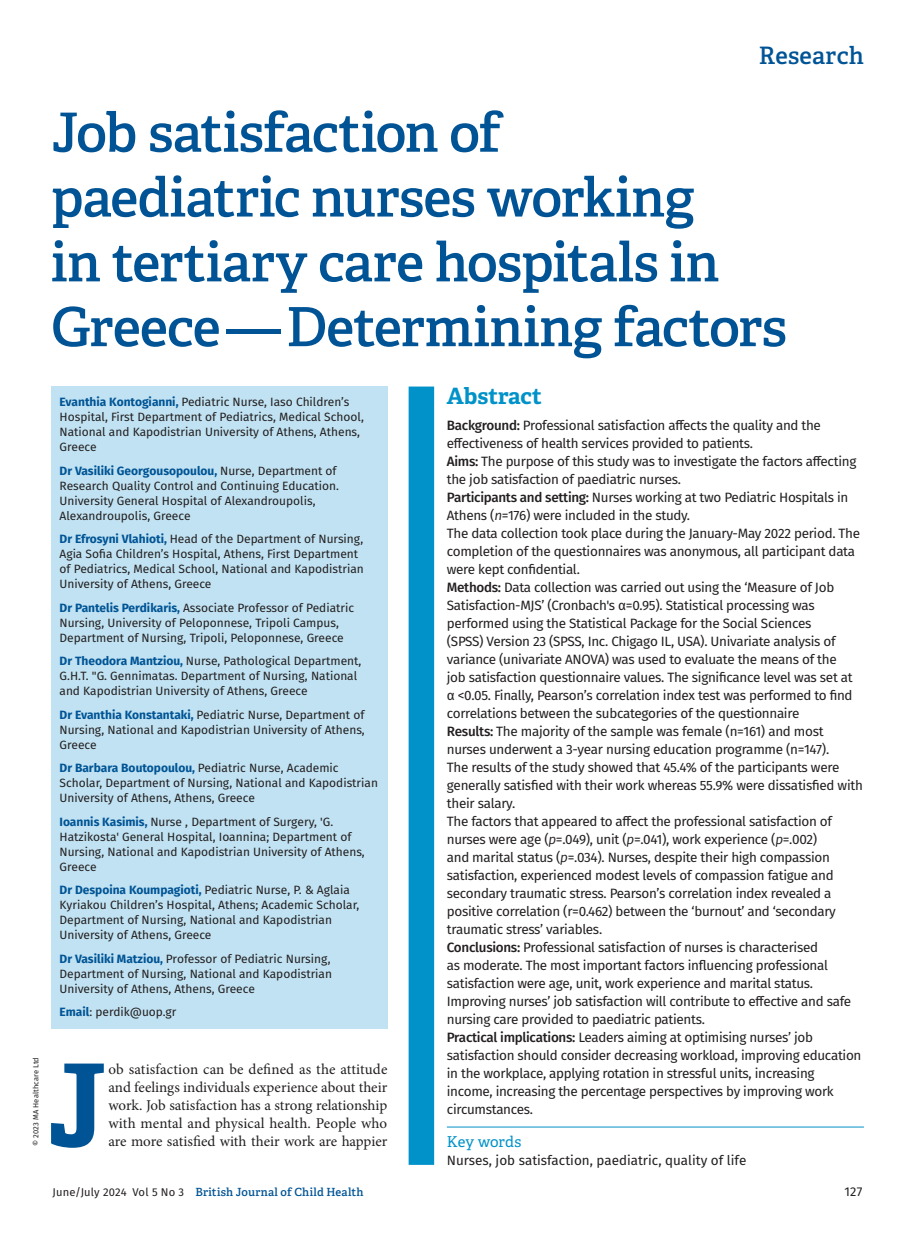
<style>
.page{position:relative;width:915px;height:1242px;background:#fff}
.page>*{position:absolute;margin:0;border:0;box-sizing:border-box;transform-origin:0 0}
.CHHE_body_1st{font:700 114.45px "Adelle";color:#005495}
.CHHE_title_60{font:600 54px/64.8px "Adelle";letter-spacing:-.02em;color:#005495}
.t1{font:600 24px "Adelle";letter-spacing:.01em;color:#005495}
.CHHE_abstract_head{font:700 22.5px "Adelle";letter-spacing:-.005em;color:#0092c8}
.CHHE_body_1st-2{font:15px/18px "Minion Pro";letter-spacing:-.005em;color:#231f20;text-align:justify}
.CHHE_keywords_head{font:15px "Adelle";color:#0092c8}
.CHHE_abstract_text{font:13.5px/18px "Fira Sans";letter-spacing:-.02em;color:#231f20}
.CHHE_abstract_text-2{font:13.5px "Fira Sans";color:#231f20}
.t2{font:12.75px "Fira Sans";color:#231f20}
.CHHE_author_details{font:12px/15px "Fira Sans";color:#231f20}
.t3{font:600 11.25px "Adelle";letter-spacing:.02em;color:#005495}
.t4{font:7.5px "Fira Sans";letter-spacing:.005em;color:#231f20}
.s1{font-weight:700;color:#005495}
.s2{font-weight:500}
.s3{font-style:italic}
.s4{font-family:"Fira Sans";font-weight:400;color:#231f20}
</style>
<div class="page">
<div style="left:408px;top:386px;width:26px;height:778px;background:#0092c8"></div>
<hr style="left:446px;top:1126px;width:417px;height:1px;background:#0092c8">
<div style="left:51px;top:386px;width:336px;height:643px;background:#c0e2f2"></div>
<h3 class="t1" style="left:758px;top:40px;width:106px">Research</h3>
<p class="t4" style="left:30px;top:1146px;width:91px;rotate:-90deg">© 2023 MA Healthcare Ltd</p>
<p class="CHHE_title_60" style="left:51px;top:101px;width:737px">Job satisfaction of<br>paediatric nurses working<br>in tertiary care hospitals in<br>Greece — Determining factors</p>
<p class="CHHE_author_details" style="left:59px;top:394px;width:306px"><span class="s1">Evanthia Kontogianni,</span> Pediatric Nurse, Iaso Children’s Hospital, First Department of Pediatrics, Medical School, National and Kapodistrian University of Athens, Athens, Greece</p>
<p class="CHHE_author_details" style="left:59px;top:462px;width:281px"><span class="s1">Dr Vasiliki Georgousopoulou,</span> Nurse, Department of Research Quality Control and Continuing Education.<br>University General Hospital of Alexandroupolis, Alexandroupolis, Greece</p>
<p class="CHHE_author_details" style="left:59px;top:531px;width:305px"><span class="s1">Dr Efrosyni Vlahioti,</span> Head of the Department of Nursing, Agia Sofia Children’s Hospital, Athens, First Department of Pediatrics, Medical School, National and Kapodistrian University of Athens, Greece</p>
<p class="CHHE_author_details" style="left:59px;top:599px;width:296px"><span class="s1">Dr Pantelis Perdikaris,</span> Associate Professor of Pediatric<br>Nursing, University of Peloponnese, Tripoli Campus,<br>Department of Nursing, Tripoli, Peloponnese, Greece</p>
<p class="CHHE_author_details" style="left:59px;top:653px;width:303px"><span class="s1">Dr Theodora Mantziou,</span> Nurse, Pathological Department,<br>G.H.T. "G. Gennimatas. Department of Nursing, National and Kapodistrian University of Athens, Greece</p>
<p class="CHHE_author_details" style="left:59px;top:706px;width:307px;text-align:justify"><span class="s1">Dr Evanthia Konstantaki,</span> Pediatric Nurse, Department of Nursing, National and Kapodistrian University of Athens, Greece</p>
<p class="CHHE_author_details" style="left:59px;top:760px;width:320px"><span class="s1">Dr Barbara Boutopoulou,</span> Pediatric Nurse, Academic<br>Scholar, Department of Nursing, National and Kapodistrian<br>University of Athens, Athens, Greece</p>
<p class="CHHE_author_details" style="left:59px;top:813px;width:307px"><span class="s1">Ioannis Kasimis,</span> Nurse , Department of Surgery, 'G.<br>Hatzikosta' General Hospital, Ioannina; Department of Nursing, National and Kapodistrian University of Athens, Greece</p>
<p class="CHHE_author_details" style="left:59px;top:882px;width:301px"><span class="s1">Dr Despoina Koumpagioti,</span> Pediatric Nurse, P. &amp; Aglaia Kyriakou Children’s Hospital, Athens; Academic Scholar, Department of Nursing, National and Kapodistrian University of Athens, Greece</p>
<p class="CHHE_author_details" style="left:59px;top:950px;width:274px;text-align:justify"><span class="s1">Dr Vasiliki Matziou,</span> Professor of Pediatric Nursing, Department of Nursing, National and Kapodistrian University of Athens, Athens, Greece</p>
<p class="CHHE_author_details" style="left:59px;top:1004px;width:118px"><span class="s1">Email</span>: perdik@uop.gr</p>
<p class="CHHE_abstract_head" style="left:446px;top:381px;width:97px">Abstract</p>
<p class="CHHE_abstract_text" style="left:446px;top:416px;width:375px"><span class="s2">Background:</span> Professional satisfaction affects the quality and the effectiveness of health services provided to patients.</p>
<p class="CHHE_abstract_text" style="left:446px;top:452px;width:411px"><span class="s2">Aims:</span> The purpose of this study was to investigate the factors affecting the job satisfaction of paediatric nurses.</p>
<p class="CHHE_abstract_text" style="left:446px;top:488px;width:403px"><span class="s2">Participants and setting:</span> Nurses working at two Pediatric Hospitals in<br>Athens (<span class="s3">n</span>=176) were included in the study.</p>
<p class="CHHE_abstract_text" style="left:446px;top:524px;width:414px">The data collection took place during the January-May 2022 period. The completion of the questionnaires was anonymous, all participant data were kept confidential.</p>
<p class="CHHE_abstract_text" style="left:446px;top:578px;width:407px"><span class="s2">Methods:</span> Data collection was carried out using the ‘Measure of Job Satisfaction-MJS’ (Cronbach's α=0.95). Statistical processing was performed using the Statistical Package for the Social Sciences<br>(SPSS) Version 23 (SPSS, Inc. Chigago IL, USA). Univariate analysis of variance (univariate ANOVA) was used to evaluate the means of the job satisfaction questionnaire values. The significance level was set at α &lt;0.05. Finally, Pearson’s correlation index test was performed to find correlations between the subcategories of the questionnaire</p>
<p class="CHHE_abstract_text" style="left:446px;top:722px;width:417px"><span class="s2">Results:</span> The majority of the sample was female (n=161) and most nurses underwent a 3-year nursing education programme (n=147).<br>The results of the study showed that 45.4% of the participants were generally satisfied with their work whereas 55.9% were dissatisfied with their salary.</p>
<p class="CHHE_abstract_text" style="left:446px;top:812px;width:390px">The factors that appeared to affect the professional satisfaction of nurses were age (<span class="s3">p</span>=.049), unit (<span class="s3">p</span>=.041), work experience (<span class="s3">p</span>=.002) and marital status (<span class="s3">p</span>=.034). Nurses, despite their high compassion satisfaction, experienced modest levels of compassion fatigue and secondary traumatic stress. Pearson’s correlation index revealed a positive correlation (r=0.462) between the ‘burnout’ and ‘secondary traumatic stress’ variables.</p>
<p class="CHHE_abstract_text" style="left:446px;top:938px;width:405px"><span class="s2">Conclusions:</span> Professional satisfaction of nurses is characterised<br>as moderate. The most important factors influencing professional satisfaction were age, unit, work experience and marital status.<br>Improving nurses’ job satisfaction will contribute to effective and safe nursing care provided to paediatric patients.</p>
<p class="CHHE_abstract_text" style="left:446px;top:1028px;width:416px"><span class="s2">Practical implications:</span> Leaders aiming at optimising nurses’ job satisfaction should consider decreasing workload, improving education in the workplace, applying rotation in stressful units, increasing income, increasing the percentage perspectives by improving work circumstances.</p>
<p class="CHHE_keywords_head" style="left:446px;top:1132px;width:76px">Key words</p>
<p class="CHHE_abstract_text-2" style="left:446px;top:1150px;width:301px">Nurses, job satisfaction, paediatric, quality of life</p>
<p class="CHHE_body_1st" style="left:47px;top:1032px;width:61px">J</p>
<p class="CHHE_body_1st-2" style="left:108px;top:1060px;width:280px">ob satisfaction can be defined as the attitude and feelings individuals experience about their work. Job satisfaction has a strong relationship with mental and physical health. People who are more satisfied with their work are happier</p>
<p class="t3" style="left:53px;top:1184px;width:312px"><span class="s4">June/July 2024 Vol 5 No 3</span> British Journal of Child Health</p>
<p class="t2" style="left:844px;top:1181px;width:19px">127</p>
</div>
